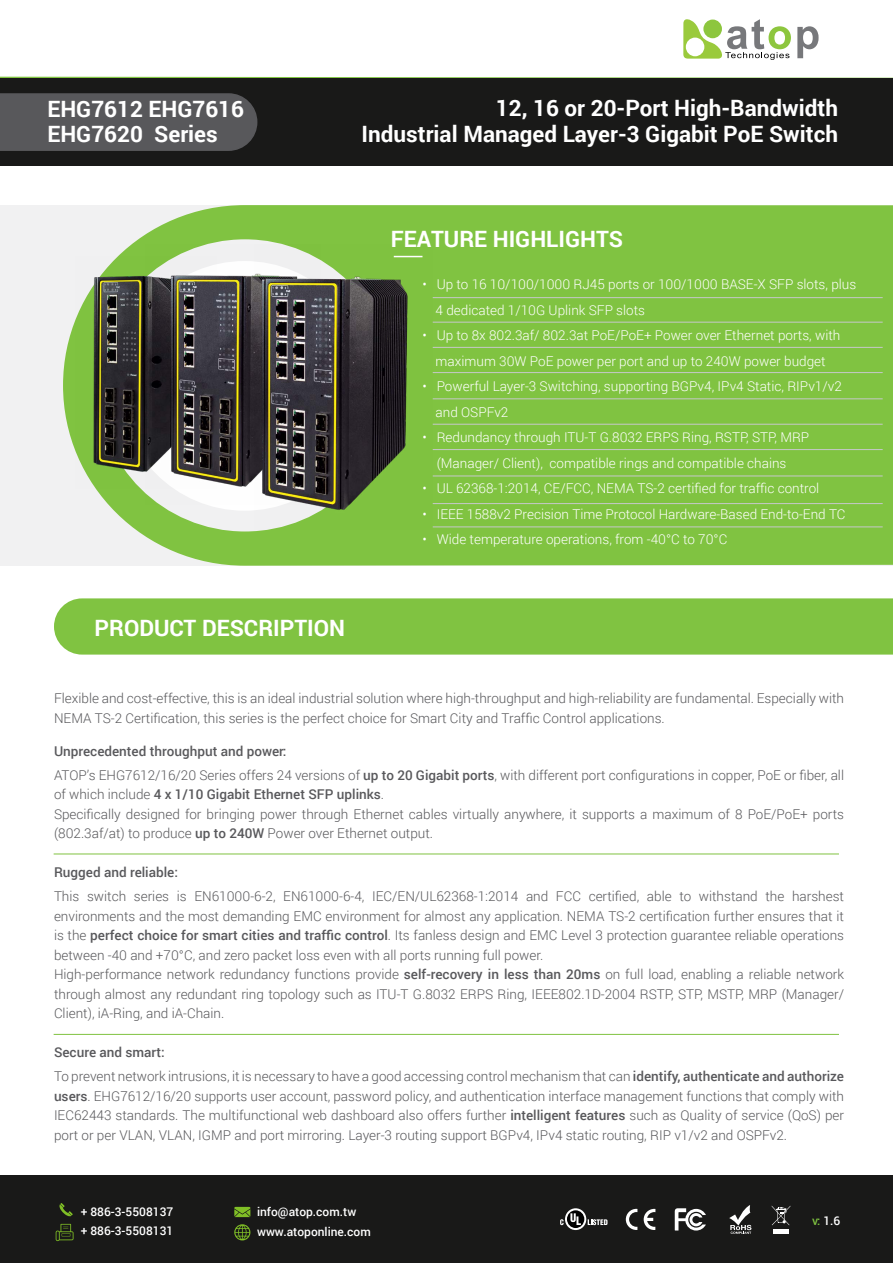
<style>
.page{position:relative;width:893px;height:1263px;background:#fff}
.page>*{position:absolute;margin:0;border:0;box-sizing:border-box;transform-origin:0 0}
.t1{font:700 22.5px/25.5px "Roboto";color:#fff;text-align:right}
.t2{font:300 13.5px/19.5px "Roboto";color:#58585b}
.t3{font:300 13.5px/25.5px "Roboto";color:#fff}
.t4{font:500 13.5px "Roboto";color:#58585b}
.t5{font:500 12px/19.5px "Roboto";color:#fff}
.s1{font-weight:500}
.s2{color:#80c341}
</style>
<div class="page">
<svg style="left:0;top:76px;width:893px;height:3px"></svg>
<div style="left:0;top:1176px;width:893px;height:87px;background:#191918"></div>
<svg style="left:644px;top:1209px;width:11px;height:21px"></svg>
<svg style="left:626px;top:1209px;width:11px;height:21px"></svg>
<svg style="left:675px;top:1208px;width:31px;height:22px"></svg>
<svg style="left:729px;top:1205px;width:22px;height:29px"></svg>
<hr style="left:773px;top:1229px;width:16px;height:4px;background:#fff">
<svg style="left:772px;top:1206px;width:18px;height:19px"></svg>
<svg style="left:588px;top:1219px;width:19px;height:6px"></svg>
<svg style="left:565px;top:1208px;width:21px;height:22px"></svg>
<div style="left:567px;top:1210px;width:17px;height:18px;background:#000;border-radius:50%"></div>
<svg style="left:570px;top:1213px;width:11px;height:12px"></svg>
<svg style="left:560px;top:1219px;width:4px;height:6px"></svg>
<svg style="left:683px;top:19px;width:108px;height:41px"></svg>
<svg style="left:797px;top:26px;width:22px;height:32px"></svg>
<svg style="left:56px;top:1224px;width:18px;height:17px"></svg>
<svg style="left:234px;top:1207px;width:16px;height:10px"></svg>
<svg style="left:234px;top:1224px;width:16px;height:16px"></svg>
<svg style="left:59px;top:1203px;width:14px;height:13px"></svg>
<div style="left:0;top:205px;width:893px;height:361px;background:#f1f1f2"></div>
<svg style="left:63px;top:205px;width:830px;height:361px;fill:#80c341"></svg>
<div style="left:0;top:79px;width:893px;height:87px;background:#191918"></div>
<hr style="left:433px;top:322px;width:450px;height:1px;background:#c6c8ca">
<hr style="left:433px;top:297px;width:450px;height:1px;background:#c6c8ca">
<hr style="left:433px;top:398px;width:450px;height:1px;background:#c6c8ca">
<hr style="left:433px;top:347px;width:450px;height:1px;background:#c6c8ca">
<hr style="left:433px;top:424px;width:450px;height:1px;background:#c6c8ca">
<hr style="left:433px;top:372px;width:450px;height:1px;background:#c6c8ca">
<hr style="left:433px;top:503px;width:450px;height:1px;background:#c6c8ca">
<hr style="left:433px;top:526px;width:450px;height:1px;background:#c6c8ca">
<hr style="left:433px;top:449px;width:450px;height:1px;background:#c6c8ca">
<hr style="left:433px;top:476px;width:450px;height:1px;background:#c6c8ca">
<div style="left:0;top:93px;width:258px;height:58px;background:#58585b"></div>
<div style="left:54px;top:598px;width:839px;height:57px;background:#80c341"></div>
<img style="left:76px;top:257px;width:70px;height:231px">
<img style="left:146px;top:245px;width:108px;height:259px">
<img style="left:254px;top:245px;width:179px;height:285px">
<hr style="left:54px;top:1034px;width:785px;height:1px;background:#80c341">
<hr style="left:54px;top:854px;width:785px;height:1px;background:#80c341">
<h1 class="t1" style="left:47px;top:95px;width:198px;text-align:left">EHG7612 EHG7616<br>EHG7620 Series</h1>
<h1 class="t1" style="left:362px;top:94px;width:478px">12, 16 or 20-Port High-Bandwidth<br>Industrial Managed Layer-3 Gigabit PoE Switch</h1>
<h1 class="t1" style="left:94px;top:615px;width:252px">PRODUCT DESCRIPTION</h1>
<h1 class="t1" style="left:391px;top:226px;width:234px">FEATURE HIGHLIGHTS</h1>
<p class="t3" style="left:436px;top:271px;width:422px;text-indent:-13px">• Up to 16 10/100/1000 RJ45 ports or 100/1000 BASE-X SFP slots, plus<br>4 dedicated 1/10G Uplink SFP slots</p>
<p class="t3" style="left:422px;top:322px;width:419px;text-align:center">• Up to 8x 802.3af/ 802.3at PoE/PoE+ Power over Ethernet ports, with maximum 30W PoE power per port and up to 240W power budget</p>
<p class="t3" style="left:436px;top:373px;width:408px;text-indent:-13px">• Powerful Layer-3 Switching, supporting BGPv4, IPv4 Static, RIPv1/v2 and OSPFv2</p>
<p class="t3" style="left:437px;top:424px;width:374px;text-indent:-14px">• Redundancy through ITU-T G.8032 ERPS Ring, RSTP, STP, MRP (Manager/ Client), compatible rings and compatible chains</p>
<p class="t3" style="left:422px;top:475px;width:398px">• UL 62368-1:2014, CE/FCC, NEMA TS-2 certified for traffic control</p>
<p class="t3" style="left:422px;top:501px;width:424px">• IEEE 1588v2 Precision Time Protocol Hardware-Based End-to-End TC</p>
<p class="t3" style="left:422px;top:526px;width:306px">• Wide temperature operations, from -40°C to 70°C</p>
<p class="t2" style="left:54px;top:688px;width:792px">Flexible and cost-effective, this is an ideal industrial solution where high-throughput and high-reliability are fundamental. Especially with<br>NEMA TS-2 Certification, this series is the perfect choice for Smart City and Traffic Control applications.</p>
<p class="t2" style="left:54px;top:738px;width:792px;line-height:24px"><span class="s1">Unprecedented throughput and power:<br></span>ATOP’s EHG7612/16/20 Series offers 24 versions of <span class="s1">up to 20 Gigabit ports</span>, with different port configurations in copper, PoE or fiber, all</p>
<p class="t2" style="left:54px;top:784px;width:792px">of which include <span class="s1">4 x 1/10 Gigabit Ethernet SFP uplinks</span>.<br>Specifically designed for bringing power through Ethernet cables virtually anywhere, it supports a maximum of 8 PoE/PoE+ ports (802.3af/at) to produce <span class="s1">up to 240W</span> Power over Ethernet output.</p>
<p class="t4" style="left:54px;top:863px;width:126px">Rugged and reliable:</p>
<p class="t2" style="left:54px;top:886px;width:792px">This switch series is EN61000-6-2, EN61000-6-4, IEC/EN/UL62368-1:2014 and FCC certified, able to withstand the harshest environments and the most demanding EMC environment for almost any application. NEMA TS-2 certification further ensures that it is the <span class="s1">perfect choice for smart cities and traffic control</span>. Its fanless design and EMC Level 3 protection guarantee reliable operations between -40 and +70°C, and zero packet loss even with all ports running full power.<br>High-performance network redundancy functions provide <span class="s1">self-recovery in less than 20ms</span> on full load, enabling a reliable network through almost any redundant ring topology such as ITU-T G.8032 ERPS Ring, IEEE802.1D-2004 RSTP, STP, MSTP, MRP (Manager/ Client), iA-Ring, and iA-Chain.</p>
<p class="t2" style="left:54px;top:1040px;width:792px;line-height:24px"><span class="s1">Secure and smart:<br></span>To prevent network intrusions, it is necessary to have a good accessing control mechanism that can <span class="s1">identify, authenticate and authorize</span></p>
<p class="t2" style="left:54px;top:1086px;width:792px;text-align:justify"><span class="s1">users</span>. EHG7612/16/20 supports user account, password policy, and authentication interface management functions that comply with IEC62443 standards. The multifunctional web dashboard also offers further <span class="s1">intelligent features</span> such as Quality of service (QoS) per port or per VLAN, VLAN, IGMP and port mirroring. Layer-3 routing support BGPv4, IPv4 static routing, RIP v1/v2 and OSPFv2.</p>
<p class="t5" style="left:81px;top:1201px;width:94px">+ 886-3-5508137 + 886-3-5508131</p>
<p class="t5" style="left:257px;top:1202px;width:115px">info@atop.com.tw www.atoponline.com</p>
<p class="t5" style="left:812px;top:1210px;width:30px"><span class="s2">v:</span> 1.6</p>
</div>
